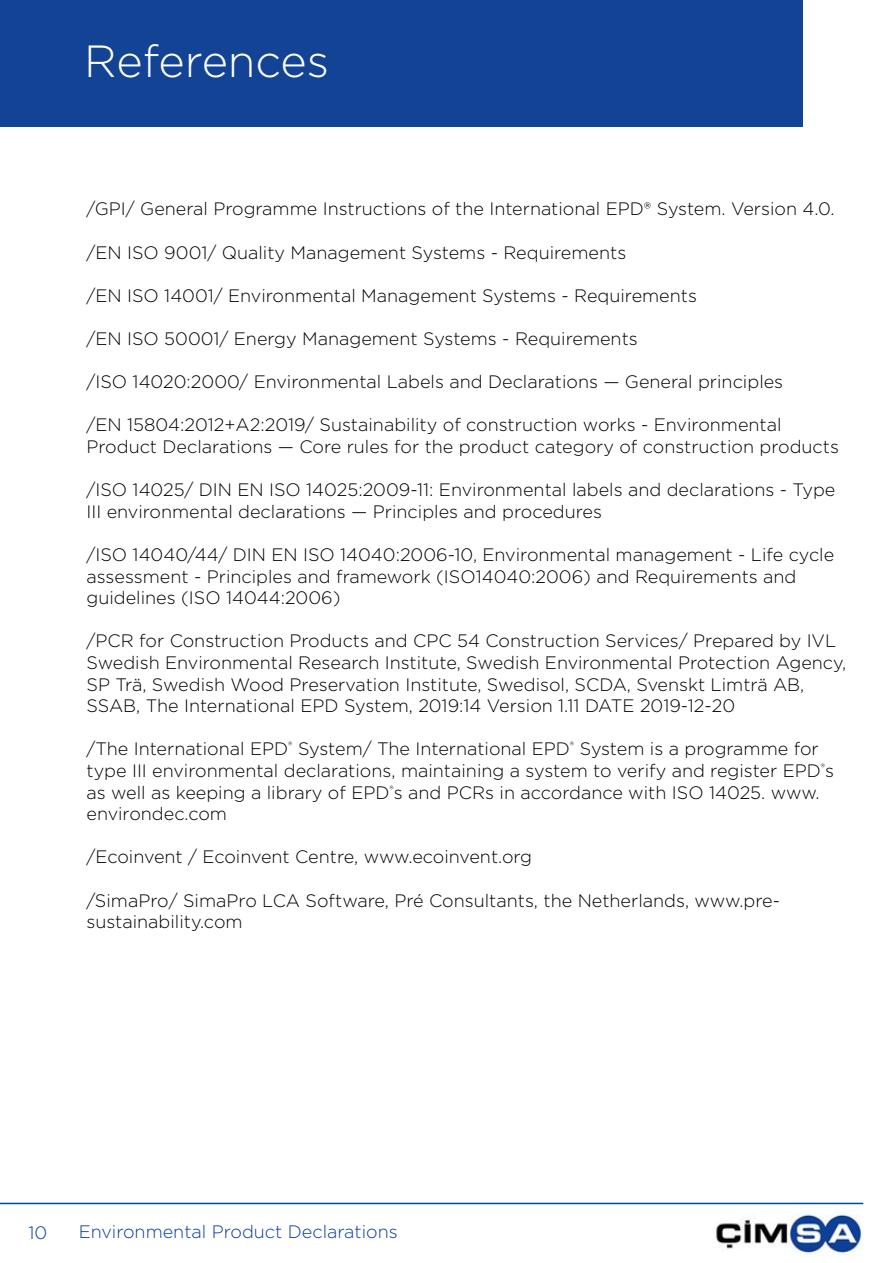
<style>
.page{position:relative;width:893px;height:1263px;background:#fff}
.page>*{position:absolute;margin:0;border:0;box-sizing:border-box;transform-origin:0 0}
.t1{font:300 45px "Gotham";color:#fff}
.t2{font:300 18px/21.6px "Gotham";color:#000}
.t3{font:300 18px "Gotham";color:#0b3ca3}
.t4{font:300 18px "Gotham";color:#073b9e}
</style>
<div class="page">
<img style="left:716px;top:1214px;width:148px;height:41px">
<hr style="left:0;top:1203px;width:863px;height:1px;background:#014997">
<div style="left:0;top:0;width:803px;height:127px;background:#134395"></div>
<h1 class="t1" style="left:84px;top:32px;width:246px">References</h1>
<p class="t2" style="left:86px;top:198px;width:750px">/GPI/ General Programme Instructions of the International EPD® System. Version 4.0.</p>
<p class="t2" style="left:86px;top:241px;width:541px">/EN ISO 9001/ Quality Management Systems - Requirements</p>
<p class="t2" style="left:86px;top:284px;width:612px">/EN ISO 14001/ Environmental Management Systems - Requirements</p>
<p class="t2" style="left:86px;top:327px;width:553px">/EN ISO 50001/ Energy Management Systems - Requirements</p>
<p class="t2" style="left:86px;top:370px;width:698px">/ISO 14020:2000/ Environmental Labels and Declarations — General principles</p>
<p class="t2" style="left:86px;top:414px;width:754px">/EN 15804:2012+A2:2019/ Sustainability of construction works - Environmental<br>Product Declarations — Core rules for the product category of construction products</p>
<p class="t2" style="left:86px;top:478px;width:750px">/ISO 14025/ DIN EN ISO 14025:2009-11: Environmental labels and declarations - Type<br>III environmental declarations — Principles and procedures</p>
<p class="t2" style="left:86px;top:543px;width:749px">/ISO 14040/44/ DIN EN ISO 14040:2006-10, Environmental management - Life cycle assessment - Principles and framework (ISO14040:2006) and Requirements and guidelines (ISO 14044:2006)</p>
<p class="t2" style="left:86px;top:630px;width:761px">/PCR for Construction Products and CPC 54 Construction Services/ Prepared by IVL Swedish Environmental Research Institute, Swedish Environmental Protection Agency, SP Trä, Swedish Wood Preservation Institute, Swedisol, SCDA, Svenskt Limträ AB, SSAB, The International EPD System, 2019:14 Version 1.11 DATE 2019-12-20</p>
<p class="t2" style="left:86px;top:738px;width:749px">/The International EPD<sup>®</sup> System/ The International EPD<sup>®</sup> System is a programme for type III environmental declarations, maintaining a system to verify and register EPD<sup>®</sup>s as well as keeping a library of EPD<sup>®</sup>s and PCRs in accordance with ISO 14025. www. environdec.com</p>
<p class="t2" style="left:86px;top:846px;width:447px">/Ecoinvent / Ecoinvent Centre, www.ecoinvent.org</p>
<p class="t2" style="left:86px;top:889px;width:695px">/SimaPro/ SimaPro LCA Software, Pré Consultants, the Netherlands, www.pre&shy;sustainability.com</p>
<p class="t4" style="left:28px;top:1221px;width:20px">10</p>
<p class="t3" style="left:79px;top:1220px;width:321px">Environmental Product Declarations</p>
</div>
